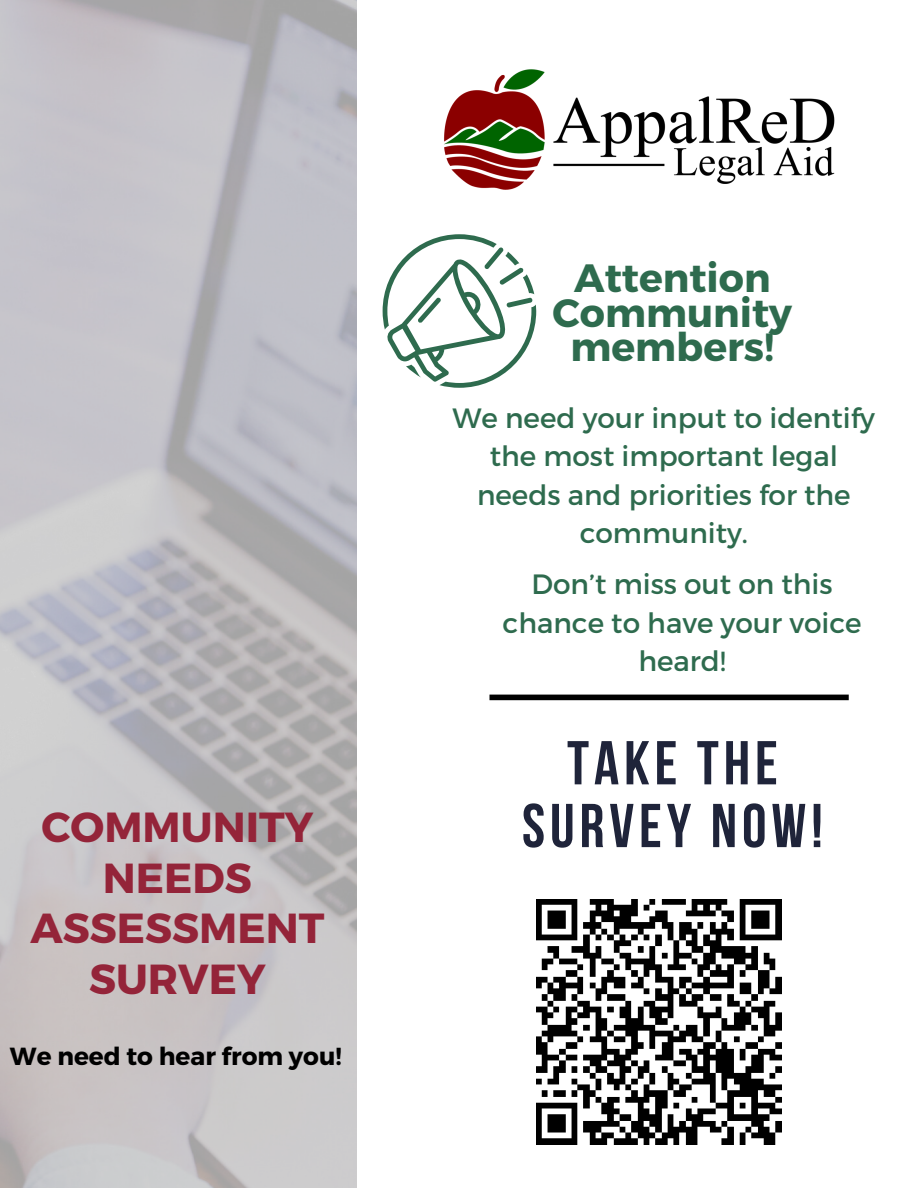
<style>
.page{position:relative;width:918px;height:1188px;background:#fff}
.page>*{position:absolute;margin:0;border:0;box-sizing:border-box;transform-origin:0 0}
.t1{font:700 61.8px/62.7px "Bebas Neue";letter-spacing:.08em;color:#1f243a;text-align:center}
.t2{font:700 42px/50.7px "Montserrat";color:#942439;text-align:center}
.t3{font:700 39.45px/34.8px "Montserrat";color:#2e6b4e;text-align:center}
.t4{font:27.9px/38.7px "Montserrat";color:#2e6b4e;text-align:center}
.t5{font:700 24.75px "Montserrat";color:#000}
</style>
<div class="page">
<img style="left:444px;top:69px;width:391px;height:121px">
<img style="left:536px;top:899px;width:246px;height:246px">
<div style="left:489px;top:695px;width:360px;height:5px;background:#000"></div>
<svg style="left:383px;top:234px;width:153px;height:154px"></svg>
<p class="t2" style="left:30px;top:800px;width:296px">COMMUNITY<br>NEEDS<br>ASSESSMENT<br>SURVEY</p>
<p class="t5" style="left:10px;top:1040px;width:333px">We need to hear from you!</p>
<p class="t3" style="left:553px;top:258px;width:241px">Attention<br>Community members!</p>
<p class="t4" style="left:453px;top:397px;width:424px">We need your input to identify the most important legal needs and priorities for the community.</p>
<p class="t4" style="left:503px;top:563px;width:360px">Don’t miss out on this chance to have your voice heard!</p>
<p class="t1" style="left:522px;top:738px;width:302px">TAKE THE<br>SURVEY NOW!</p>
</div>
